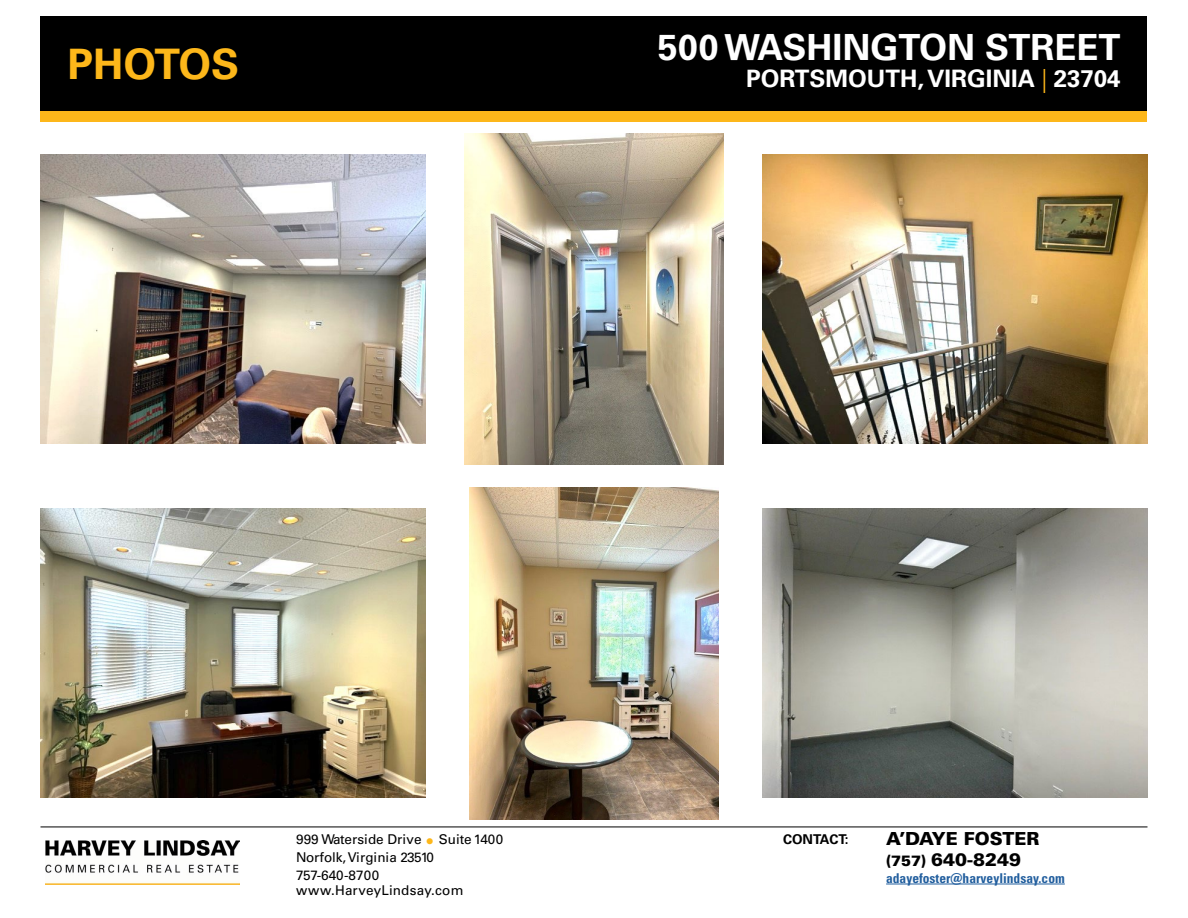
<style>
.page{position:relative;width:1188px;height:918px;background:#fff}
.page>*{position:absolute;margin:0;border:0;box-sizing:border-box;transform-origin:0 0}
.t1{font:700 42px "Univers LT Pro 65";color:#fdb71a}
.t2{font:700 36px "Univers LT Pro 65";color:#fff}
.t3{font:700 24px "Univers LT Pro 65";color:#fff}
.t4{font:900 18px/21.6px "Univers LT Pro 75";color:#000}
.t5{font:13.5px/18px "Univers LT Pro 55 Roman";color:#000}
.t6{font:700 condensed 13.5px "Univers LT Pro";color:#215e9e}
.t7{font:700 13.5px "Univers LT Pro 65";color:#000}
.s1{font-family:"Univers LT Pro 45";font-weight:300;color:#fdb71a}
.s2{color:#fdb71a}
.s3{font-size:15px}
</style>
<div class="page">
<hr style="left:40px;top:827px;width:1108px;height:1px;background:#000">
<hr style="left:886px;top:884px;width:179px;height:1px;background:#215e9e">
<img style="left:45px;top:841px;width:195px;height:43px">
<div style="left:40px;top:111px;width:1108px;height:11px;background:#fdb71a"></div>
<div style="left:40px;top:17px;width:1108px;height:94px;background:#000"></div>
<img style="left:470px;top:487px;width:248px;height:332px">
<img style="left:465px;top:133px;width:258px;height:332px">
<img style="left:40px;top:509px;width:386px;height:289px">
<img style="left:40px;top:155px;width:386px;height:288px">
<img style="left:762px;top:509px;width:386px;height:289px">
<img style="left:762px;top:155px;width:386px;height:288px">
<h1 class="t1" style="left:68px;top:35px;width:173px">PHOTOS</h1>
<h2 class="t2" style="left:658px;top:21px;width:464px">500 WASHINGTON STREET</h2>
<h3 class="t3" style="left:746px;top:61px;width:376px">PORTSMOUTH, VIRGINIA <span class="s1">|</span> 23704</h3>
<p class="t5" style="left:296px;top:830px;width:209px">999 Waterside Drive <span class="s2">■</span> Suite 1400<br>Norfolk, Virginia 23510<br>757-640-8700</p>
<p class="t5" style="left:296px;top:881px;width:169px">www.HarveyLindsay.com</p>
<p class="t7" style="left:783px;top:830px;width:67px">CONTACT:</p>
<h3 class="t4" style="left:886px;top:827px;width:155px">A’DAYE FOSTER <span class="s3">(757)</span> 640-8249</h3>
<p class="t6" style="left:886px;top:870px;width:180px">adayefoster@harveylindsay.com</p>
</div>
